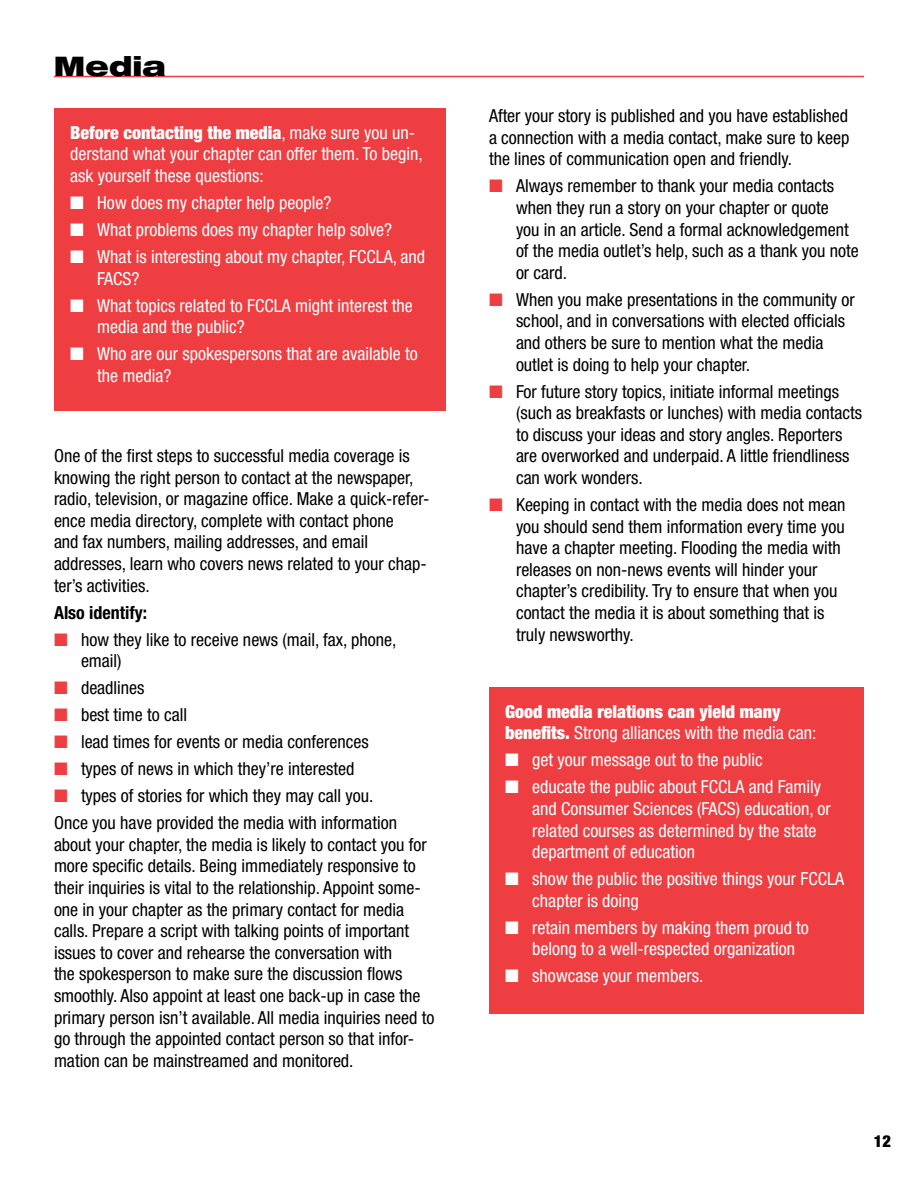
<style>
.page{position:relative;width:918px;height:1188px;background:#fff}
.page>*{position:absolute;margin:0;border:0;box-sizing:border-box;transform-origin:0 0}
.t1{font:900 expanded 27px "Helvetica Neue";color:#000}
.t2{font:condensed 18px/21.6px "Helvetica Neue";color:#000}
.t3{font:condensed 18px/21.6px "Helvetica Neue";color:#fff}
.t4{font:900 condensed 18px/21.6px "Helvetica Neue";color:#fff}
.t5{font:700 condensed 18px "Helvetica Neue";color:#000}
.t6{font:900 condensed 16.5px "Helvetica Neue";color:#000}
.s1{font-weight:900}
.s2{color:#ef3e42}
.s3{font-weight:400}
</style>
<div class="page">
<hr style="left:54px;top:76px;width:810px;height:1px;background:#ef3e42">
<div style="left:54px;top:108px;width:392px;height:303px;background:#ef3e42"></div>
<div style="left:489px;top:687px;width:375px;height:327px;background:#ef3e42"></div>
<h1 class="t1" style="left:54px;top:49px;width:113px">Media</h1>
<p class="t3" style="left:70px;top:121px;width:354px"><span class="s1">Before contacting the media</span>, make sure you un&shy;derstand what your chapter can offer them. To begin, ask yourself these questions:</p>
<p class="t3" style="left:70px;top:192px;width:263px">■ How does my chapter help people?</p>
<p class="t3" style="left:70px;top:219px;width:324px">■ What problems does my chapter help solve?</p>
<p class="t3" style="left:97px;top:246px;width:330px;text-indent:-27px">■ What is interesting about my chapter, FCCLA, and<br>FACS?</p>
<p class="t3" style="left:97px;top:294px;width:317px;text-indent:-27px">■ What topics related to FCCLA might interest the media and the public?</p>
<p class="t3" style="left:97px;top:343px;width:322px;text-indent:-27px">■ Who are our spokespersons that are available to the media?</p>
<p class="t2" style="left:54px;top:445px;width:377px">One of the first steps to successful media coverage is knowing the right person to contact at the newspaper, radio, television, or magazine office. Make a quick-refer&shy;ence media directory, complete with contact phone<br>and fax numbers, mailing addresses, and email addresses, learn who covers news related to your chap&shy;ter’s activities.</p>
<p class="t5" style="left:54px;top:601px;width:95px">Also identify:</p>
<p class="t2" style="left:81px;top:628px;width:317px;text-indent:-27px"><span class="s2">■</span> how they like to receive news (mail, fax, phone, email)</p>
<p class="t2" style="left:54px;top:677px;width:92px"><span class="s2">■</span> deadlines</p>
<p class="t2" style="left:54px;top:704px;width:135px"><span class="s2">■</span> best time to call</p>
<p class="t2" style="left:54px;top:731px;width:316px"><span class="s2">■</span> lead times for events or media conferences</p>
<p class="t2" style="left:54px;top:758px;width:302px"><span class="s2">■</span> types of news in which they’re interested</p>
<p class="t2" style="left:54px;top:782px;width:345px;line-height:27px"><span class="s2">■</span> types of stories for which they may call you.<br>Once you have provided the media with information</p>
<p class="t2" style="left:54px;top:833px;width:382px">about your chapter, the media is likely to contact you for more specific details. Being immediately responsive to their inquiries is vital to the relationship. Appoint some&shy;one in your chapter as the primary contact for media calls. Prepare a script with talking points of important issues to cover and rehearse the conversation with<br>the spokesperson to make sure the discussion flows smoothly. Also appoint at least one back-up in case the primary person isn’t available. All media inquiries need to go through the appointed contact person so that infor&shy;mation can be mainstreamed and monitored.</p>
<p class="t2" style="left:489px;top:105px;width:362px;text-align:justify">After your story is published and you have established a connection with a media contact, make sure to keep the lines of communication open and friendly.</p>
<p class="t2" style="left:516px;top:175px;width:344px;text-indent:-27px"><span class="s2">■</span> Always remember to thank your media contacts when they run a story on your chapter or quote<br>you in an article. Send a formal acknowledgement of the media outlet’s help, such as a thank you note or card.</p>
<p class="t2" style="left:516px;top:289px;width:340px;text-indent:-27px"><span class="s2">■</span> When you make presentations in the community or school, and in conversations with elected officials and others be sure to mention what the media outlet is doing to help your chapter.</p>
<p class="t2" style="left:516px;top:380px;width:348px;text-indent:-27px"><span class="s2">■</span> For future story topics, initiate informal meetings (such as breakfasts or lunches) with media contacts to discuss your ideas and story angles. Reporters are overworked and underpaid. A little friendliness can work wonders.</p>
<p class="t2" style="left:516px;top:494px;width:331px;text-indent:-27px"><span class="s2">■</span> Keeping in contact with the media does not mean you should send them information every time you have a chapter meeting. Flooding the media with releases on non-news events will hinder your chapter’s credibility. Try to ensure that when you contact the media it is about something that is truly newsworthy.</p>
<p class="t4" style="left:505px;top:700px;width:313px">Good media relations can yield many benefits. <span class="s3">Strong alliances with the media can:</span></p>
<p class="t3" style="left:505px;top:749px;width:259px">■ get your message out to the public</p>
<p class="t3" style="left:532px;top:776px;width:300px;text-indent:-27px">■ educate the public about FCCLA and Family and Consumer Sciences (FACS) education, or related courses as determined by the state department of education</p>
<p class="t3" style="left:532px;top:868px;width:313px;text-indent:-27px">■ show the public the positive things your FCCLA chapter is doing</p>
<p class="t3" style="left:532px;top:916px;width:278px;text-indent:-27px">■ retain members by making them proud to belong to a well-respected organization</p>
<p class="t3" style="left:505px;top:965px;width:200px">■ showcase your members.</p>
<p class="t6" style="left:874px;top:1131px;width:19px">12</p>
</div>
